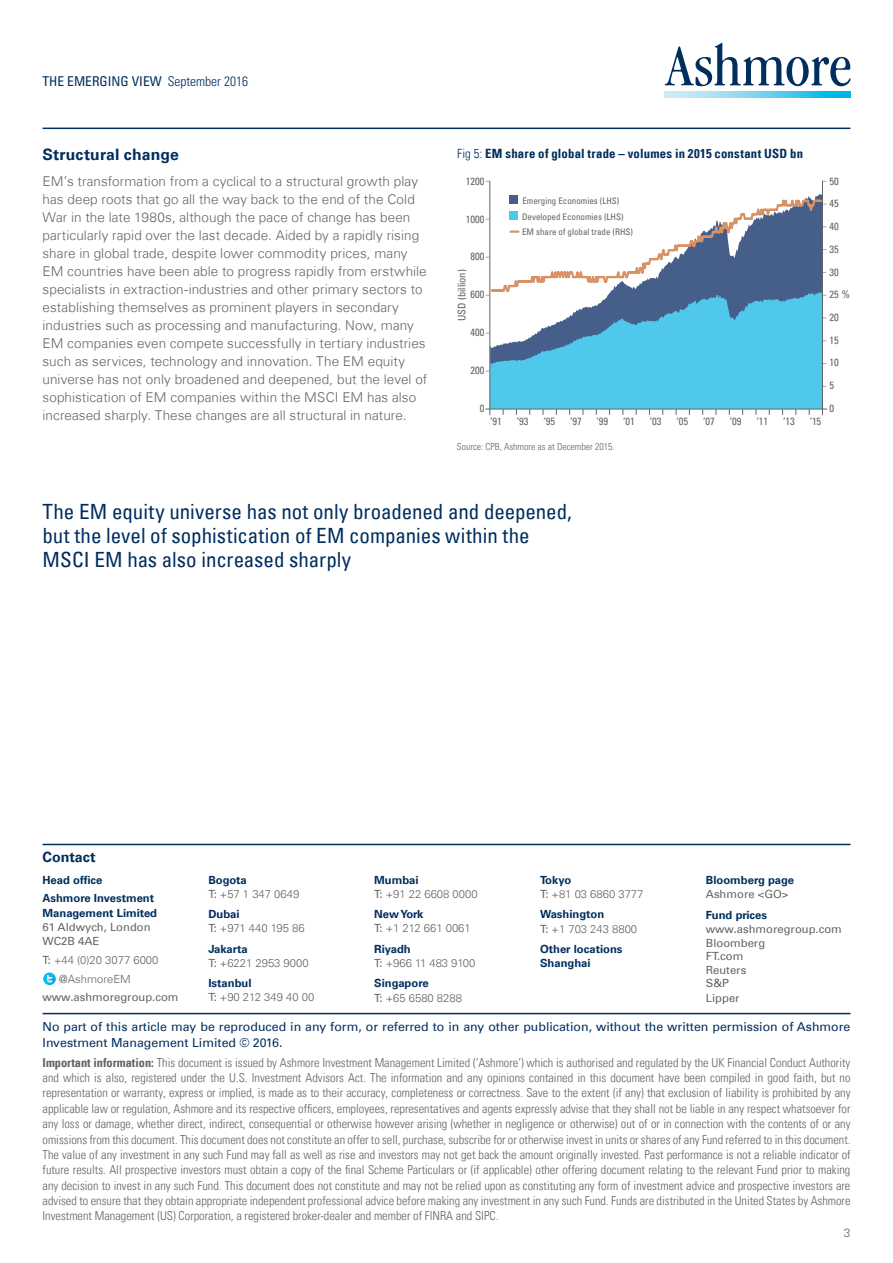
<style>
.page{position:relative;width:893px;height:1263px;background:#fff}
.page>*{position:absolute;margin:0;border:0;box-sizing:border-box;transform-origin:0 0}
.t1{font:condensed 21px/24px "Univers Com 57";color:#002e5e}
.t2{font:700 15.75px "Univers Com 65";letter-spacing:.01em;color:#002e5e}
.t3{font:700 14.25px "Univers Com 65";color:#002e5e}
.t4{font:300 13.5px/18px "Univers Com 45";letter-spacing:.005em;color:#636366}
.t5{font:condensed 13.5px "Univers";color:#002e5e}
.t6{font:12.75px "Univers Com 67 Bold Cond";letter-spacing:.015em;color:#002e5e}
.t7{font:12.3px/15.3px "Univers Com 47 Light Cond";color:#636366;text-align:justify}
.t8{font:12.3px/15.8px "Univers Com 55 Roman";color:#002e5e}
.t9{font:300 12px "Univers Com 45";color:#636366}
.t10{font:300 11.25px/18.8px "Univers Com 45";color:#636366}
.t11{font:700 11.25px/18.8px "Univers Com 65";color:#002e5e}
.t12{font:11.25px/13.6px "Univers Com 55 Roman";color:#636366}
.t13{font:condensed 10.5px/22.6px "Univers Com 57";color:#636366;text-align:justify}
.t14{font:9.75px "Univers Com 47 Light Cond";color:#636366}
.t15{font:condensed 9px/15.8px "Univers Com 57";color:#636366}
.s1{font-weight:300}
.s2{font-family:"Univers Com 47 Light Cond"}
.s3{font-family:"Univers Com 55 Roman";font-weight:400}
.s4{font-family:"Univers Com 67 Bold Cond"}
</style>
<div class="page">
<svg style="left:665px;top:43px;width:185px;height:43px"></svg>
<svg style="left:665px;top:92px;width:185px;height:6px"></svg>
<hr style="left:43px;top:128px;width:807px;height:1px;background:#002e5e">
<hr style="left:43px;top:844px;width:807px;height:1px;background:#002e5e">
<svg style="left:43px;top:972px;width:13px;height:13px"></svg>
<hr style="left:43px;top:1013px;width:807px;height:1px;background:#002e5e">
<svg style="left:486px;top:198px;width:340px;height:217px"></svg>
<hr style="left:489px;top:181px;width:1px;height:234px;background:#636366">
<hr style="left:485px;top:409px;width:342px;height:1px;background:#636366">
<hr style="left:822px;top:181px;width:1px;height:234px;background:#636366">
<p class="t5" style="left:43px;top:73px;width:207px">THE EMERGING VIEW <span class="s1">September 2016</span></p>
<p class="t2" style="left:43px;top:145px;width:138px">Structural change</p>
<p class="t4" style="left:43px;top:172px;width:386px">EM’s transformation from a cyclical to a structural growth play has deep roots that go all the way back to the end of the Cold War in the late 1980s, although the pace of change has been particularly rapid over the last decade. Aided by a rapidly rising share in global trade, despite lower commodity prices, many EM countries have been able to progress rapidly from erstwhile specialists in extraction-industries and other primary sectors to establishing themselves as prominent players in secondary industries such as processing and manufacturing. Now, many EM companies even compete successfully in tertiary industries such as services, technology and innovation. The EM equity universe has not only broadened and deepened, but the level of sophistication of EM companies within the MSCI EM has also increased sharply. These changes are all structural in nature.</p>
<p class="t6" style="left:457px;top:146px;width:347px"><span class="s2">Fig 5:</span> EM share of global trade – volumes in 2015 constant USD bn</p>
<p class="t13" style="left:466px;top:170px;width:20px">1200</p>
<p class="t13" style="left:466px;top:207px;width:20px">1000</p>
<p class="t13" style="left:470px;top:245px;width:15px">800</p>
<p class="t13" style="left:450px;top:321px;width:53px;rotate:-90deg">USD (billion)</p>
<p class="t13" style="left:470px;top:283px;width:15px">600</p>
<p class="t13" style="left:470px;top:321px;width:15px">400</p>
<p class="t13" style="left:470px;top:359px;width:15px">200</p>
<p class="t13" style="left:480px;top:397px;width:6px">0</p>
<p class="t15" style="left:522px;top:192px;width:112px">Emerging Economies (LHS)<br>Developed Economies (LHS)<br>EM share of global trade (RHS)</p>
<p class="t13" style="left:490px;top:410px;width:13px">‘91</p>
<p class="t13" style="left:517px;top:410px;width:13px">‘93</p>
<p class="t13" style="left:543px;top:410px;width:13px">‘95</p>
<p class="t13" style="left:570px;top:410px;width:13px">‘97</p>
<p class="t13" style="left:597px;top:410px;width:13px">‘99</p>
<p class="t13" style="left:623px;top:410px;width:13px">‘01</p>
<p class="t13" style="left:650px;top:410px;width:13px">‘03</p>
<p class="t13" style="left:676px;top:410px;width:13px">‘05</p>
<p class="t13" style="left:703px;top:410px;width:13px">‘07</p>
<p class="t13" style="left:730px;top:410px;width:13px">‘09</p>
<p class="t13" style="left:756px;top:410px;width:13px">‘11</p>
<p class="t13" style="left:783px;top:410px;width:13px">‘13</p>
<p class="t13" style="left:810px;top:410px;width:13px">‘15</p>
<p class="t14" style="left:457px;top:441px;width:159px">Source: CPB, Ashmore as at December 2015.</p>
<p class="t13" style="left:830px;top:170px;width:11px">50<br>45<br>40</p>
<p class="t13" style="left:830px;top:260px;width:11px">30</p>
<p class="t13" style="left:830px;top:238px;width:11px">35</p>
<p class="t13" style="left:829px;top:283px;width:22px">25%</p>
<p class="t13" style="left:829px;top:306px;width:11px">20</p>
<p class="t13" style="left:829px;top:328px;width:11px">15</p>
<p class="t13" style="left:830px;top:351px;width:11px">10</p>
<p class="t13" style="left:829px;top:374px;width:6px">5<br>0</p>
<h1 class="t1" style="left:43px;top:499px;width:531px">The EM equity universe has not only broadened and deepened, but the level of sophistication of EM companies within the<br>MSCI EM has also increased sharply</h1>
<p class="t3" style="left:43px;top:849px;width:55px">Contact</p>
<p class="t11" style="left:43px;top:870px;width:113px">Head office<br>Ashmore Investment</p>
<p class="t11" style="left:43px;top:903px;width:116px">Management Limited</p>
<p class="t12" style="left:43px;top:920px;width:110px;line-height:14.2px">61 Aldwych, London<br>WC2B 4AE</p>
<p class="t10" style="left:59px;top:950px;width:101px;text-indent:-16px"><span class="s3">T:</span> +44 (0)20 3077 6000 @AshmoreEM</p>
<p class="t12" style="left:43px;top:991px;width:138px">www.ashmoregroup.com</p>
<p class="t11" style="left:208px;top:870px;width:40px">Bogota</p>
<p class="t10" style="left:208px;top:884px;width:92px"><span class="s3">T:</span> +57 1 347 0649</p>
<p class="t11" style="left:208px;top:905px;width:33px">Dubai</p>
<p class="t10" style="left:208px;top:919px;width:98px"><span class="s3">T:</span> +971 440 195 86</p>
<p class="t11" style="left:208px;top:939px;width:41px">Jakarta</p>
<p class="t10" style="left:208px;top:953px;width:102px"><span class="s3">T:</span> +6221 2953 9000</p>
<p class="t11" style="left:208px;top:974px;width:45px">Istanbul</p>
<p class="t10" style="left:208px;top:988px;width:107px"><span class="s3">T:</span> +90 212 349 40 00</p>
<p class="t11" style="left:374px;top:870px;width:46px">Mumbai</p>
<p class="t10" style="left:374px;top:884px;width:105px"><span class="s3">T:</span> +91 22 6608 0000</p>
<p class="t11" style="left:374px;top:905px;width:51px">New York</p>
<p class="t10" style="left:374px;top:919px;width:98px"><span class="s3">T:</span> +1 212 661 0061</p>
<p class="t11" style="left:374px;top:939px;width:38px">Riyadh</p>
<p class="t10" style="left:374px;top:953px;width:103px"><span class="s3">T:</span> +966 11 483 9100</p>
<p class="t11" style="left:374px;top:974px;width:56px">Singapore</p>
<p class="t10" style="left:374px;top:988px;width:89px"><span class="s3">T:</span> +65 6580 8288</p>
<p class="t11" style="left:540px;top:870px;width:33px">Tokyo</p>
<p class="t10" style="left:540px;top:884px;width:105px"><span class="s3">T:</span> +81 03 6860 3777</p>
<p class="t11" style="left:540px;top:905px;width:66px">Washington</p>
<p class="t10" style="left:540px;top:919px;width:99px"><span class="s3">T:</span> +1 703 243 8800</p>
<p class="t11" style="left:540px;top:942px;width:84px;line-height:14.2px">Other locations<br>Shanghai</p>
<p class="t11" style="left:706px;top:870px;width:90px">Bloomberg page</p>
<p class="t12" style="left:706px;top:887px;width:84px">Ashmore &lt;GO&gt;</p>
<p class="t11" style="left:706px;top:906px;width:63px">Fund prices</p>
<p class="t12" style="left:706px;top:922px;width:138px">www.ashmoregroup.com<br>Bloomberg<br>FT.com<br>Reuters<br>S&amp;P<br>Lipper</p>
<p class="t8" style="left:43px;top:1019px;width:809px">No part of this article may be reproduced in any form, or referred to in any other publication, without the written permission of Ashmore<br>Investment Management Limited © 2016.</p>
<p class="t7" style="left:43px;top:1055px;width:810px"><span class="s4">Important information:</span> This document is issued by Ashmore Investment Management Limited (‘Ashmore’) which is authorised and regulated by the UK Financial Conduct Authority and which is also, registered under the U.S. Investment Advisors Act. The information and any opinions contained in this document have been compiled in good faith, but no representation or warranty, express or implied, is made as to their accuracy, completeness or correctness. Save to the extent (if any) that exclusion of liability is prohibited by any applicable law or regulation, Ashmore and its respective officers, employees, representatives and agents expressly advise that they shall not be liable in any respect whatsoever for any loss or damage, whether direct, indirect, consequential or otherwise however arising (whether in negligence or otherwise) out of or in connection with the contents of or any omissions from this document. This document does not constitute an offer to sell, purchase, subscribe for or otherwise invest in units or shares of any Fund referred to in this document.<br>The value of any investment in any such Fund may fall as well as rise and investors may not get back the amount originally invested. Past performance is not a reliable indicator of future results. All prospective investors must obtain a copy of the final Scheme Particulars or (if applicable) other offering document relating to the relevant Fund prior to making any decision to invest in any such Fund. This document does not constitute and may not be relied upon as constituting any form of investment advice and prospective investors are advised to ensure that they obtain appropriate independent professional advice before making any investment in any such Fund. Funds are distributed in the United States by Ashmore Investment Management (US) Corporation, a registered broker-dealer and member of FINRA and SIPC.</p>
<p class="t9" style="left:844px;top:1226px;width:8px">3</p>
</div>
